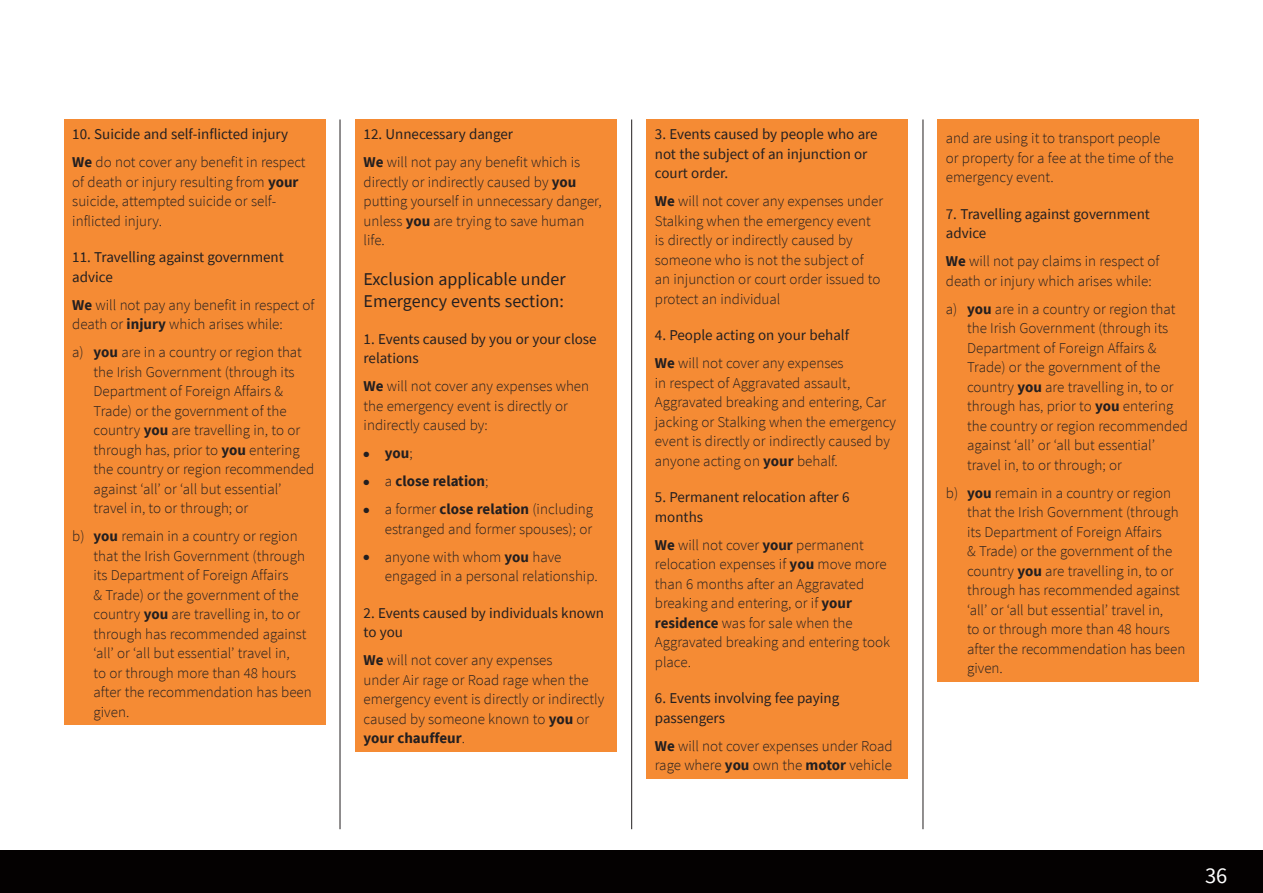
<style>
.page{position:relative;width:1263px;height:893px;background:#fff}
.page>*{position:absolute;margin:0;border:0;box-sizing:border-box;transform-origin:0 0}
.t1{font:22.5px "Source Sans Pro";color:#fff}
.t2{font:18px/22.5px "Source Sans Pro";color:#231f20}
.body_text{font:300 15px/19.5px "Source Sans Pro";color:#231f20}
.t3{font:15px/19.5px "Source Sans Pro";color:#231f20}
.t4{font:700 15px "Source Sans Pro";color:#231f20}
.s1{font-weight:700}
.s2{font-weight:300}
</style>
<div class="page">
<div style="left:0;top:850px;width:1263px;height:43px;background:#040101"></div>
<hr style="left:340px;top:119px;width:1px;height:710px;background:#231f20">
<hr style="left:631px;top:119px;width:1px;height:710px;background:#231f20">
<hr style="left:923px;top:119px;width:1px;height:710px;background:#231f20">
<div style="left:937px;top:119px;width:262px;height:563px;background:#f58b34"></div>
<div style="left:646px;top:119px;width:262px;height:660px;background:#f58b34"></div>
<div style="left:355px;top:119px;width:262px;height:633px;background:#f58b34"></div>
<div style="left:64px;top:119px;width:261px;height:606px;background:#f58b34"></div>
<h2 class="t3" style="left:72px;top:124px;width:217px">10. Suicide and self-inflicted injury</h2>
<p class="body_text" style="left:72px;top:153px;width:235px"><span class="s1">We</span> do not cover any benefit in respect of death or injury resulting from <span class="s1">your </span>suicide, attempted suicide or self&shy;inflicted injury.</p>
<h2 class="t3" style="left:72px;top:247px;width:213px">11. Travelling against government advice</h2>
<p class="body_text" style="left:72px;top:295px;width:244px"><span class="s1">We</span> will not pay any benefit in respect of death or <span class="s1">injury</span> which arises while:</p>
<p class="body_text" style="left:94px;top:343px;width:222px;text-indent:-21px">a) <span class="s1">you</span> are in a country or region that the Irish Government (through its Department of Foreign Affairs &amp; Trade) or the government of the country <span class="s1">you</span> are travelling in, to or through has, prior to <span class="s1">you</span> entering the country or region recommended against ‘all’ or ‘all but essential’ travel in, to or through; or</p>
<p class="body_text" style="left:94px;top:527px;width:220px;text-indent:-21px">b) <span class="s1">you</span> remain in a country or region that the Irish Government (through its Department of Foreign Affairs<br>&amp; Trade) or the government of the country <span class="s1">you</span> are travelling in, to or through has recommended against ‘all’ or ‘all but essential’ travel in,<br>to or through more than 48 hours after the recommendation has been given.</p>
<h2 class="t3" style="left:364px;top:124px;width:151px">12. Unnecessary danger</h2>
<p class="body_text" style="left:364px;top:153px;width:240px"><span class="s1">We</span> will not pay any benefit which is directly or indirectly caused by <span class="s1">you </span>putting yourself in unnecessary danger, unless <span class="s1">you</span> are trying to save human life.</p>
<h1 class="t2" style="left:364px;top:267px;width:204px">Exclusion applicable under<br>Emergency events section:</h1>
<h2 class="t3" style="left:364px;top:329px;width:235px">1. Events caused by you or your close relations</h2>
<p class="body_text" style="left:364px;top:377px;width:227px"><span class="s1">We</span> will not cover any expenses when the emergency event is directly or indirectly caused by:</p>
<p class="t4" style="left:364px;top:443px;width:51px">● you<span class="s2">;</span></p>
<p class="t4" style="left:364px;top:471px;width:126px">● <span class="s2">a</span> close relation<span class="s2">;</span></p>
<p class="body_text" style="left:364px;top:500px;width:231px;text-align:right">● a former <span class="s1">close relation</span> (including estranged and former spouses); or</p>
<p class="body_text" style="left:385px;top:547px;width:214px;text-indent:-21px">● anyone with whom <span class="s1">you</span> have engaged in a personal relationship.</p>
<h2 class="t3" style="left:364px;top:603px;width:242px">2. Events caused by individuals known to you</h2>
<p class="body_text" style="left:364px;top:651px;width:242px"><span class="s1">We</span> will not cover any expenses<br>under Air rage or Road rage when the emergency event is directly or indirectly caused by someone known to <span class="s1">you</span> or <span class="s1">your chauffeur</span>.</p>
<h2 class="t3" style="left:655px;top:124px;width:224px">3. Events caused by people who are not the subject of an injunction or court order.</h2>
<p class="body_text" style="left:655px;top:192px;width:230px"><span class="s1">We</span> will not cover any expenses under<br>Stalking when the emergency event is directly or indirectly caused by someone who is not the subject of<br>an injunction or court order issued to protect an individual</p>
<h2 class="t3" style="left:655px;top:325px;width:196px">4. People acting on your behalf</h2>
<p class="body_text" style="left:655px;top:354px;width:243px"><span class="s1">We</span> will not cover any expenses<br>in respect of Aggravated assault, Aggravated breaking and entering, Car jacking or Stalking when the emergency event is directly or indirectly caused by anyone acting on <span class="s1">your</span> behalf.</p>
<h2 class="t3" style="left:655px;top:487px;width:196px">5. Permanent relocation after 6 months</h2>
<p class="body_text" style="left:655px;top:535px;width:237px"><span class="s1">We</span> will not cover <span class="s1">your</span> permanent relocation expenses if <span class="s1">you</span> move more than 6 months after an Aggravated breaking and entering, or if <span class="s1">your residence</span> was for sale when the<br>Aggravated breaking and entering took place.</p>
<h2 class="t3" style="left:655px;top:688px;width:186px">6. Events involving fee paying passengers</h2>
<p class="body_text" style="left:655px;top:736px;width:239px"><span class="s1">We</span> will not cover expenses under Road rage where <span class="s1">you</span> own the <span class="s1">motor</span> vehicle</p>
<p class="body_text" style="left:946px;top:129px;width:229px">and are using it to transport people or property for a fee at the time of the emergency event.</p>
<h2 class="t3" style="left:946px;top:204px;width:206px">7. Travelling against government advice</h2>
<p class="body_text" style="left:946px;top:252px;width:215px"><span class="s1">We</span> will not pay claims in respect of death or injury which arises while:</p>
<p class="body_text" style="left:967px;top:299px;width:222px;text-indent:-21px">a) <span class="s1">you</span> are in a country or region that the Irish Government (through its Department of Foreign Affairs &amp; Trade) or the government of the country <span class="s1">you</span> are travelling in, to or through has, prior to <span class="s1">you</span> entering the country or region recommended against ‘all’ or ‘all but essential’ travel in, to or through; or</p>
<p class="body_text" style="left:967px;top:483px;width:220px;text-indent:-21px">b) <span class="s1">you</span> remain in a country or region that the Irish Government (through its Department of Foreign Affairs<br>&amp; Trade) or the government of the country <span class="s1">you</span> are travelling in, to or through has recommended against ‘all’ or ‘all but essential’ travel in,<br>to or through more than 48 hours after the recommendation has been given.</p>
<h1 class="t1" style="left:1205px;top:861px;width:24px">36</h1>
</div>
